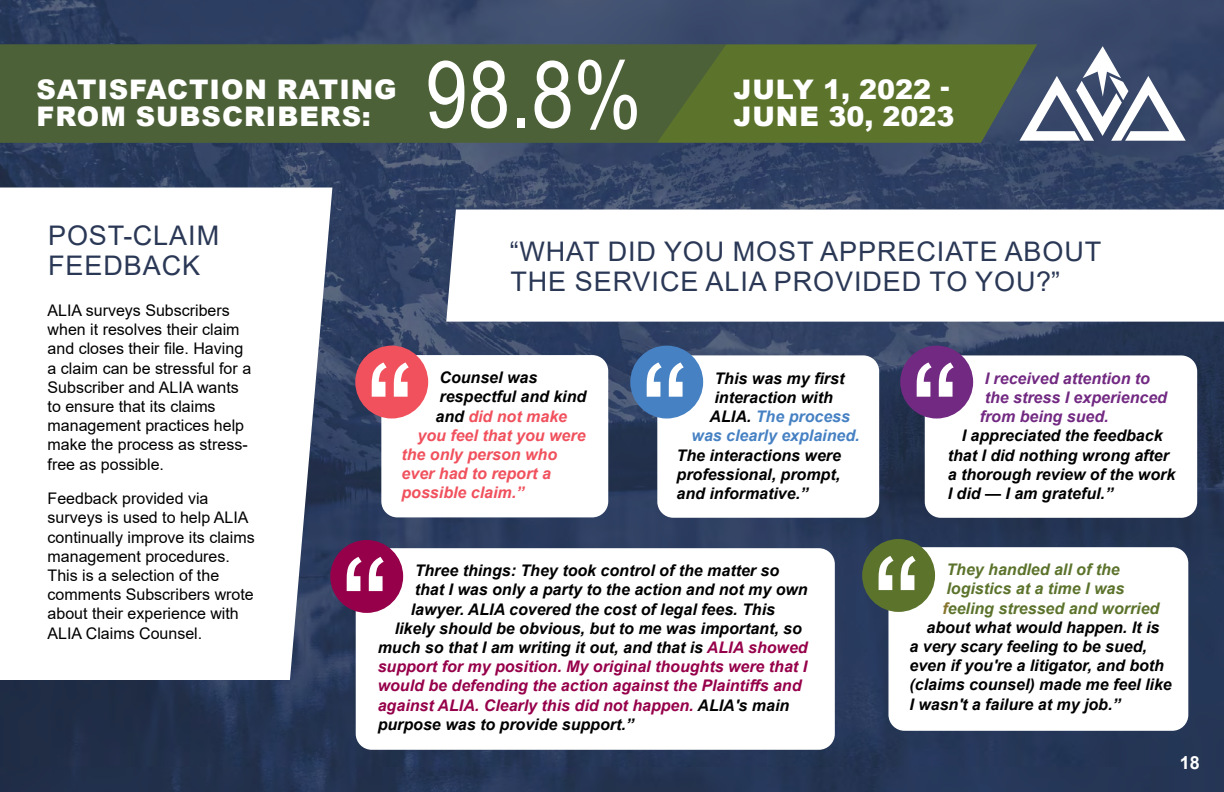
<style>
.page{position:relative;width:1224px;height:792px;background:#fff}
.page>*{position:absolute;margin:0;border:0;box-sizing:border-box;transform-origin:0 0}
.t1{font:146px "Arial";color:#fff}
.t2{font:93px "Arial Narrow";color:#fff}
.t3{font:27px/30px "Arial";letter-spacing:.035em;color:#2a3856}
.t4{font:900 27px/27px "Arial";letter-spacing:.035em;color:#fff}
.t5{font:900 27px/27px "Arial";color:#fff}
.t6{font:700 18px "Arial";color:#fff}
.t7{font:italic 700 16px/19.2px "Arial";color:#000;text-align:center}
.t8{font:16px/19.2px "Arial";color:#000}
.t9{font:italic 700 16px "Arial";color:#96004a}
.t10{font:italic 700 16px "Arial";color:#f0515d}
.t11{font:italic 700 16px "Arial";color:#5c732c}
.t12{font:italic 700 16px "Arial";color:#722982}
.s1{color:#000}
.s2{color:#4681c3}
.s3{color:#87742c}
.s4{color:#96004a}
</style>
<div class="page">
<img style="left:0;top:0;width:1224px;height:792px">
<div style="left:726px;top:44px;width:311px;height:99px;background:#5c732c"></div>
<svg style="left:446px;top:210px;width:778px;height:112px"></svg>
<svg style="left:1020px;top:46px;width:166px;height:95px"></svg>
<svg style="left:0;top:188px;width:332px;height:492px"></svg>
<div style="left:0;top:44px;width:726px;height:99px;background:#4d6138"></div>
<div style="left:925px;top:355px;width:272px;height:163px;background:#fff;border-radius:16px"></div>
<div style="left:657px;top:355px;width:222px;height:163px;background:#fff;border-radius:16px"></div>
<div style="left:381px;top:355px;width:227px;height:162px;background:#fff;border-radius:16px"></div>
<div style="left:888px;top:547px;width:300px;height:184px;background:#fff;border-radius:16px"></div>
<div style="left:356px;top:548px;width:479px;height:202px;background:#fff;border-radius:16px"></div>
<div style="left:355px;top:346px;width:73px;height:73px;background:#f0515d;border-radius:50%"></div>
<div style="left:630px;top:346px;width:73px;height:73px;background:#4681c3;border-radius:50%"></div>
<div style="left:900px;top:346px;width:73px;height:73px;background:#722982;border-radius:50%"></div>
<div style="left:862px;top:539px;width:73px;height:73px;background:#5c732c;border-radius:50%"></div>
<div style="left:330px;top:540px;width:73px;height:73px;background:#96004a;border-radius:50%"></div>
<h2 class="t2" style="left:426px;top:26px;width:218px">98.8%</h2>
<h3 class="t4" style="left:36px;top:75px;width:362px">SATISFACTION RATING<br>FROM SUBSCRIBERS:</h3>
<h3 class="t5" style="left:734px;top:75px;width:222px">JULY 1, 2022 -<br>JUNE 30, 2023</h3>
<h3 class="t3" style="left:48px;top:220px;width:173px">POST-CLAIM<br>FEEDBACK</h3>
<p class="t8" style="left:48px;top:301px;width:205px">ALIA surveys Subscribers when it resolves their claim and closes their file. Having a claim can be stressful for a<br>Subscriber and ALIA wants to ensure that its claims management practices help make the process as stress&shy;free as possible.</p>
<p class="t8" style="left:48px;top:489px;width:209px">Feedback provided via surveys is used to help ALIA continually improve its claims management procedures.<br>This is a selection of the comments Subscribers wrote about their experience with<br>ALIA Claims Counsel.</p>
<h3 class="t3" style="left:510px;top:236px;width:593px">“WHAT DID YOU MOST APPRECIATE ABOUT<br>THE SERVICE ALIA PROVIDED TO YOU?”</h3>
<h1 class="t1" style="left:366px;top:317px;width:50px">“</h1>
<h1 class="t1" style="left:641px;top:317px;width:50px">“</h1>
<h1 class="t1" style="left:911px;top:317px;width:50px">“</h1>
<p class="t7" style="left:440px;top:368px;width:99px">Counsel was</p>
<p class="t7" style="left:440px;top:388px;width:148px">respectful and kind</p>
<p class="t10" style="left:436px;top:405px;width:133px"><span class="s1">and</span> did not make</p>
<p class="t10" style="left:418px;top:425px;width:170px">you feel that you were</p>
<p class="t10" style="left:402px;top:444px;width:157px">the only person who</p>
<p class="t10" style="left:402px;top:463px;width:151px">ever had to report a</p>
<p class="t10" style="left:402px;top:482px;width:124px">possible claim.”</p>
<p class="t7" style="left:692px;top:369px;width:170px">This was my first interaction with<br>ALIA. <span class="s2">The process was clearly explained.</span></p>
<p class="t7" style="left:677px;top:446px;width:166px;text-align:justify">The interactions were professional, prompt, and informative.”</p>
<p class="t12" style="left:985px;top:368px;width:167px">I received attention to</p>
<p class="t12" style="left:985px;top:387px;width:184px">the stress I experienced</p>
<p class="t12" style="left:980px;top:406px;width:130px">from being sued.</p>
<p class="t7" style="left:948px;top:427px;width:229px;text-align:left;text-indent:14px">I appreciated the feedback that I did nothing wrong after a thorough review of the work<br>I did — I am grateful.”</p>
<h1 class="t1" style="left:341px;top:511px;width:50px">“</h1>
<h1 class="t1" style="left:873px;top:510px;width:50px">“</h1>
<p class="t11" style="left:946px;top:559px;width:175px">They handled all of the</p>
<p class="t11" style="left:946px;top:578px;width:179px">logistics at a time I was</p>
<p class="t11" style="left:942px;top:597px;width:218px"><span class="s3">f</span>eeling stressed and worried</p>
<p class="t7" style="left:926px;top:618px;width:234px">about what would happen. It is</p>
<p class="t7" style="left:909px;top:637px;width:239px">a very scary feeling to be sued,</p>
<p class="t7" style="left:909px;top:657px;width:256px">even if you're a litigator, and both</p>
<p class="t7" style="left:909px;top:676px;width:264px">(claims counsel) made me feel like</p>
<p class="t7" style="left:909px;top:695px;width:212px">I wasn't a failure at my job.”</p>
<p class="t7" style="left:415px;top:561px;width:366px">Three things: They took control of the matter so</p>
<p class="t7" style="left:415px;top:581px;width:394px">that I was only a party to the action and not my own</p>
<p class="t7" style="left:411px;top:600px;width:366px">lawyer. ALIA covered the cost of legal fees. This</p>
<p class="t7" style="left:395px;top:619px;width:409px">likely should be obvious, but to me was important, so</p>
<p class="t7" style="left:378px;top:638px;width:431px">much so that I am writing it out, and that is <span class="s4">ALIA showed</span></p>
<p class="t9" style="left:378px;top:656px;width:431px">support for my position. My original thoughts were that I</p>
<p class="t9" style="left:378px;top:675px;width:425px">would be defending the action against the Plaintiffs and</p>
<p class="t9" style="left:378px;top:694px;width:413px">against ALIA. Clearly this did not happen. <span class="s1">ALIA's main</span></p>
<p class="t7" style="left:378px;top:715px;width:258px">purpose was to provide support.”</p>
<p class="t6" style="left:1180px;top:750px;width:22px">18</p>
</div>
